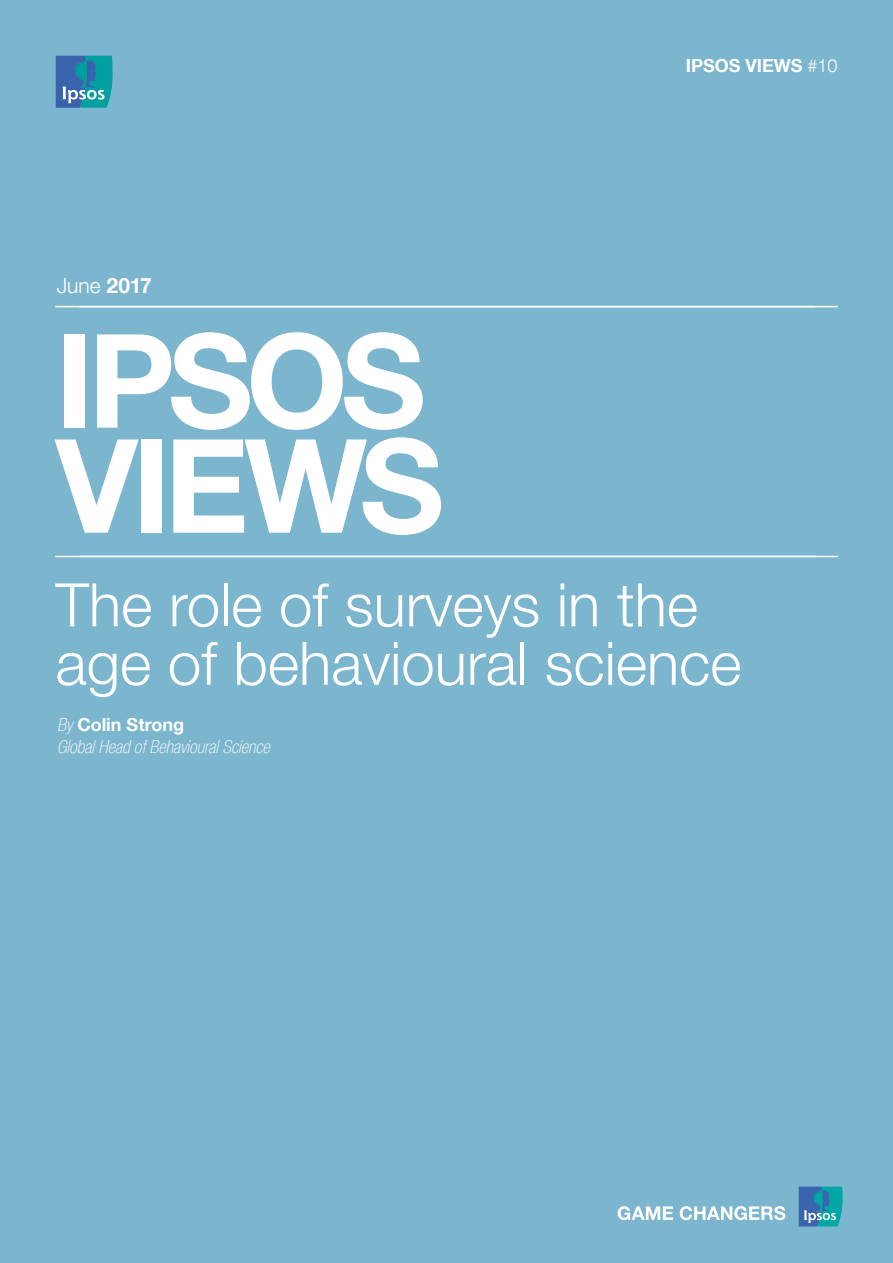
<style>
.page{position:relative;width:893px;height:1263px;background:#7cb5ce}
.page>*{position:absolute;margin:0;border:0;box-sizing:border-box;transform-origin:0 0}
.t1{font:700 130.5px/105px "Helvetica Neue LT Com";letter-spacing:-.05em;color:#fff}
.t2{font:300 60px/58.5px "Helvetica Neue LT Com";color:#fff}
.t3{font:300 21px "Helvetica Neue LT Com";color:#fff}
.t4{font:italic 100 condensed 18px/21.6px "Helvetica Neue LT Com";color:#fff}
.t5{font:700 18px "Helvetica Neue LT Com";color:#fff}
.s1{font-weight:700}
.s2{font-weight:300}
.s3{font-weight:700;font-style:normal;font-stretch:normal}
</style>
<div class="page">
<svg style="left:799px;top:1186px;width:44px;height:40px"></svg>
<svg style="left:618px;top:1206px;width:55px;height:14px"></svg>
<svg style="left:680px;top:1206px;width:105px;height:14px"></svg>
<svg style="left:56px;top:55px;width:57px;height:53px"></svg>
<hr style="left:55px;top:556px;width:783px;height:1px;background:#fff">
<hr style="left:55px;top:306px;width:783px;height:1px;background:#fff">
<p class="t3" style="left:57px;top:272px;width:97px">June <span class="s1">2017</span></p>
<h1 class="t1" style="left:56px;top:325px;width:390px">IPSOS<br>VIEWS</h1>
<p class="t5" style="left:686px;top:55px;width:153px">IPSOS VIEWS <span class="s2">#10</span></p>
<p class="t2" style="left:56px;top:574px;width:687px">The role of surveys in the age of behavioural science</p>
<p class="t4" style="left:57px;top:714px;width:214px">By <span class="s3">Colin Strong<br></span>Global Head of Behavioural Science</p>
</div>
